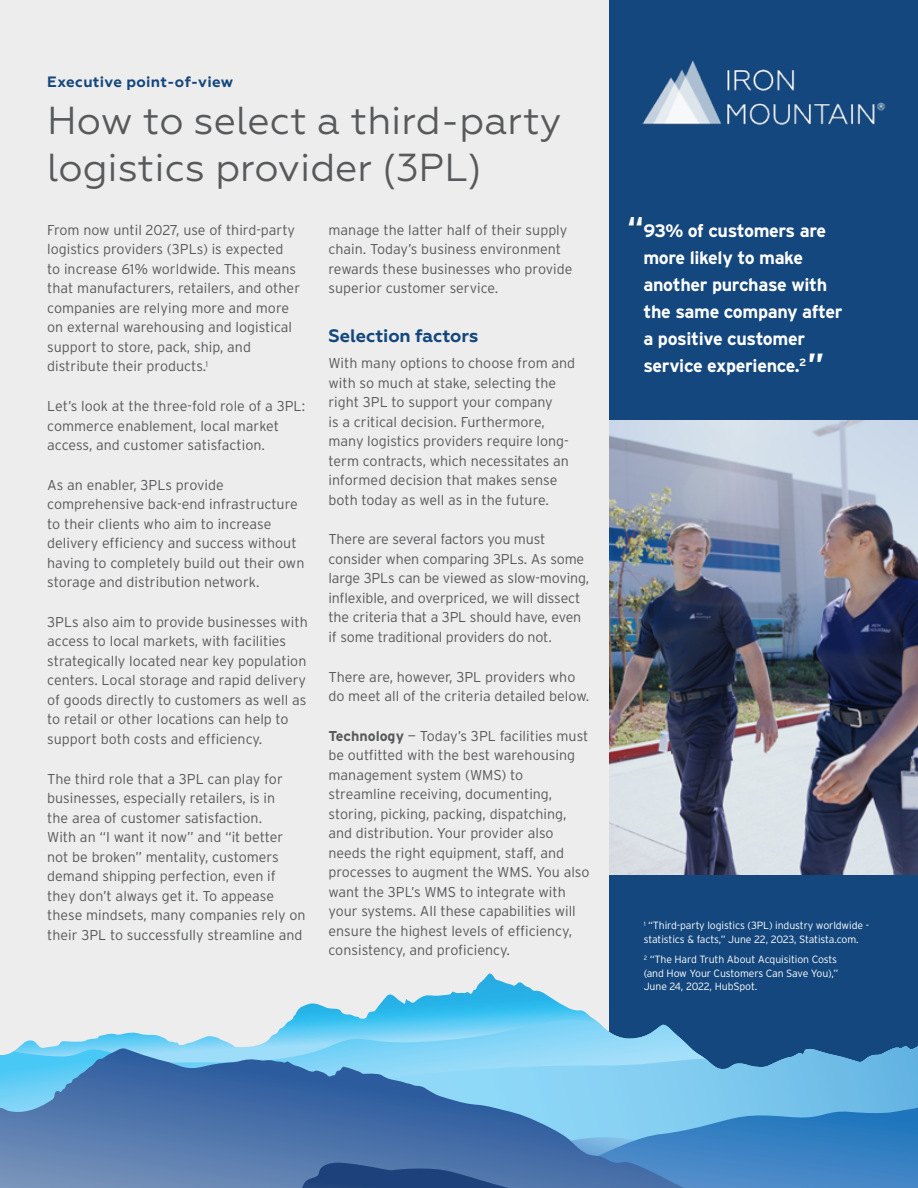
<style>
.page{position:relative;width:918px;height:1188px;background:#ededed}
.page>*{position:absolute;margin:0;border:0;box-sizing:border-box;transform-origin:0 0}
.t1{font:39px/46.8px "Geometria";color:#58595b}
.t2{font:700 30px "Interstate";color:#fff}
.t3{font:700 18px/27px "Interstate";letter-spacing:-.02em;color:#fff}
.t4{font:700 18px "Geometria";letter-spacing:-.005em;color:#14477d}
.t5{font:700 15px "Geometria";letter-spacing:.02em;color:#14477d}
.t6{font:300 14.25px/19.5px "Interstate";color:#58595b}
.t7{font:300 10.5px/13.5px "Interstate";letter-spacing:-.01em;color:#fff}
.s1{font-weight:700}
</style>
<div class="page">
<div style="left:610px;top:0;width:308px;height:1117px;background:#14477d"></div>
<img style="left:642px;top:60px;width:244px;height:65px">
<img style="left:610px;top:421px;width:308px;height:454px">
<svg style="left:292px;top:974px;width:318px;height:45px"></svg>
<svg style="left:18px;top:1019px;width:670px;height:29px"></svg>
<svg style="left:371px;top:1045px;width:547px;height:62px"></svg>
<svg style="left:684px;top:1107px;width:234px;height:81px;background:#4089c7"></svg>
<svg style="left:0;top:1048px;width:684px;height:140px;background:#5e93c4"></svg>
<svg style="left:302px;top:1163px;width:206px;height:25px;background:#2f548c"></svg>
<p class="t5" style="left:47px;top:73px;width:187px">Executive point-of-view</p>
<h1 class="t1" style="left:47px;top:97px;width:516px">How to select a third-party logistics provider (3PL)</h1>
<p class="t6" style="left:47px;top:220px;width:254px">From now until 2027, use of third-party logistics providers (3PLs) is expected to increase 61% worldwide. This means that manufacturers, retailers, and other companies are relying more and more on external warehousing and logistical support to store, pack, ship, and distribute their products.<sup>1</sup></p>
<p class="t6" style="left:47px;top:396px;width:259px">Let’s look at the three-fold role of a 3PL: commerce enablement, local market access, and customer satisfaction.</p>
<p class="t6" style="left:47px;top:475px;width:259px">As an enabler, 3PLs provide comprehensive back-end infrastructure to their clients who aim to increase delivery efficiency and success without having to completely build out their own storage and distribution network.</p>
<p class="t6" style="left:47px;top:612px;width:262px">3PLs also aim to provide businesses with access to local markets, with facilities strategically located near key population centers. Local storage and rapid delivery of goods directly to customers as well as to retail or other locations can help to support both costs and efficiency.</p>
<p class="t6" style="left:47px;top:769px;width:260px">The third role that a 3PL can play for businesses, especially retailers, is in<br>the area of customer satisfaction.<br>With an “I want it now” and “it better not be broken” mentality, customers demand shipping perfection, even if they don’t always get it. To appease these mindsets, many companies rely on their 3PL to successfully streamline and</p>
<p class="t6" style="left:329px;top:220px;width:246px">manage the latter half of their supply chain. Today’s business environment rewards these businesses who provide superior customer service.</p>
<p class="t4" style="left:328px;top:325px;width:151px">Selection factors</p>
<p class="t6" style="left:328px;top:353px;width:248px">With many options to choose from and with so much at stake, selecting the right 3PL to support your company<br>is a critical decision. Furthermore, many logistics providers require long&shy;term contracts, which necessitates an informed decision that makes sense both today as well as in the future.</p>
<p class="t6" style="left:328px;top:530px;width:262px">There are several factors you must consider when comparing 3PLs. As some large 3PLs can be viewed as slow-moving, inflexible, and overpriced, we will dissect the criteria that a 3PL should have, even if some traditional providers do not.</p>
<p class="t6" style="left:328px;top:667px;width:262px">There are, however, 3PL providers who do meet all of the criteria detailed below.</p>
<p class="t6" style="left:328px;top:726px;width:263px"><span class="s1">Technology</span> — Today’s 3PL facilities must be outfitted with the best warehousing management system (WMS) to streamline receiving, documenting, storing, picking, packing, dispatching, and distribution. Your provider also needs the right equipment, staff, and processes to augment the WMS. You also want the 3PL’s WMS to integrate with your systems. All these capabilities will ensure the highest levels of efficiency, consistency, and proficiency.</p>
<h2 class="t2" style="left:627px;top:211px;width:18px">“</h2>
<p class="t3" style="left:643px;top:217px;width:201px">93% of customers are more likely to make another purchase with the same company after a positive customer service experience.<sup>2</sup></p>
<h2 class="t2" style="left:824px;top:368px;width:18px;rotate:-180deg">“</h2>
<p class="t7" style="left:644px;top:919px;width:227px"><sup>1</sup> “Third-party logistics (3PL) industry worldwide - statistics &amp; facts,” June 22, 2023, Statista.com.</p>
<p class="t7" style="left:644px;top:953px;width:196px"><sup>2</sup> “The Hard Truth About Acquisition Costs (and How Your Customers Can Save You),”<br>June 24, 2022, HubSpot.</p>
</div>
